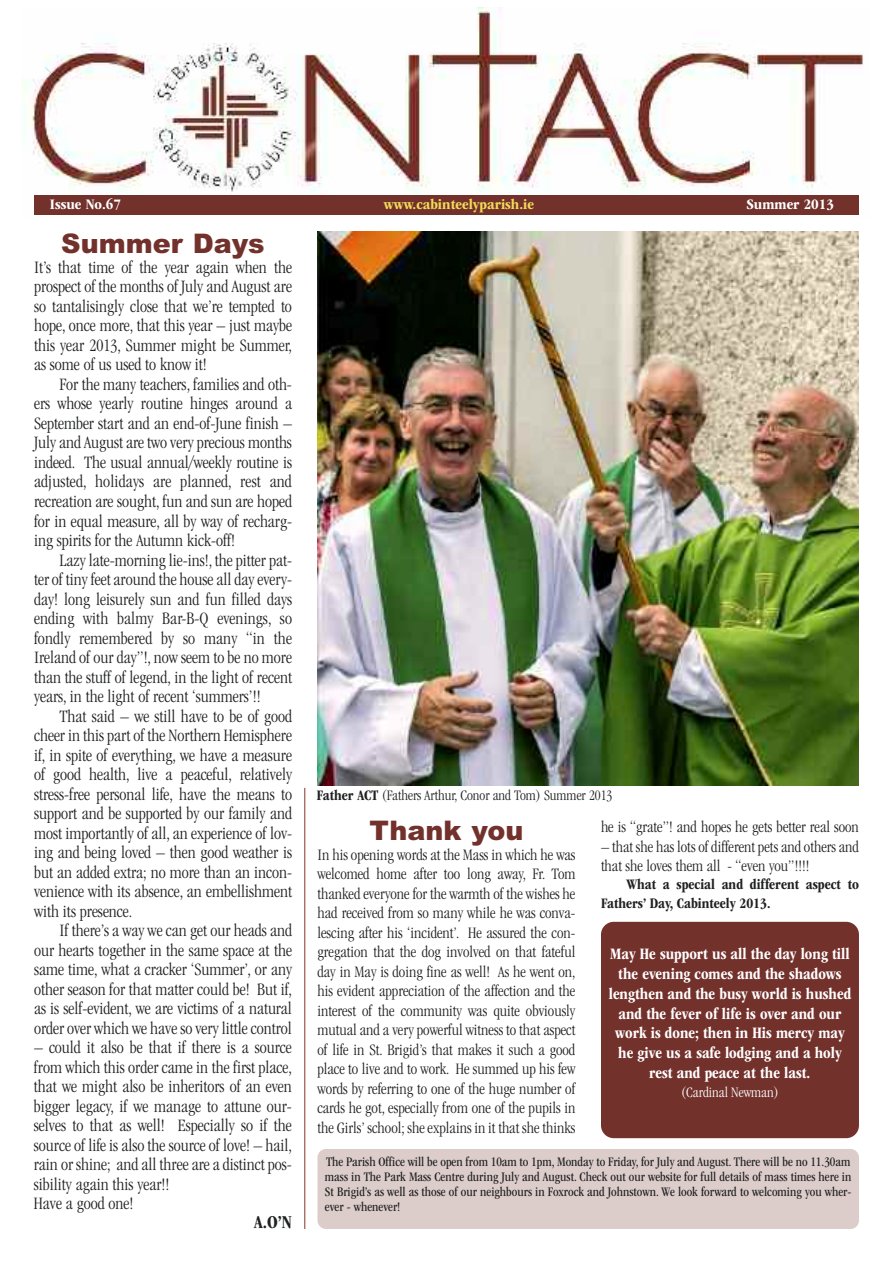
<style>
.page{position:relative;width:893px;height:1263px;background:#fff}
.page>*{position:absolute;margin:0;border:0;box-sizing:border-box;transform-origin:0 0}
.t1{font:900 27px "Arial";color:#73312c}
.t2{font:700 condensed 18.75px "ITC Garamond Std";color:#1f2020}
.t3{font:300 condensed 18px/19.5px "ITC Garamond Std";color:#1f2020;text-align:justify}
.t4{font:300 condensed 16.5px/19.5px "ITC Garamond Std";color:#1f2020;text-align:justify}
.t5{font:700 condensed 16.5px/19.8px "ITC Garamond Std";color:#fff;text-align:center}
.t6{font:700 condensed 15px/19.5px "ITC Garamond Std";color:#1f2020}
.t7{font:300 condensed 15px "ITC Garamond Std";color:#1f2020}
.t8{font:700 condensed 15px "ITC Garamond Std";color:#f3db58;scale:1.1 1}
.t9{font:700 condensed 15px "ITC Garamond Std";color:#fff;scale:1.1 1}
.t10{font:300 condensed 15px "ITC Garamond Std";color:#fff}
.t11{font:condensed 13.5px/15px "ITC Garamond Std";color:#1f2020;text-align:justify}
.s1{font-weight:700}
</style>
<div class="page">
<img style="left:22px;top:8px;width:841px;height:188px">
<div style="left:34px;top:196px;width:825px;height:19px;background:#73312c"></div>
<img style="left:317px;top:231px;width:542px;height:554px">
<div style="left:601px;top:922px;width:258px;height:216px;background:#73312c;border-radius:13px"></div>
<div style="left:317px;top:1149px;width:542px;height:80px;background:#dcccca"></div>
<hr style="left:305px;top:788px;width:1px;height:441px;background:#873529">
<p class="t9" style="left:50px;top:199px;width:66px">Issue No.67</p>
<p class="t8" style="left:384px;top:199px;width:138px">www.cabinteelyparish.ie</p>
<p class="t9" style="left:746px;top:199px;width:81px">Summer 2013</p>
<h1 class="t1" style="left:61px;top:228px;width:205px">Summer Days</h1>
<p class="t3" style="left:34px;top:259px;width:259px">It’s that time of the year again when the prospect of the months of July and August are so tantalisingly close that we’re tempted to hope, once more, that this year – just maybe this year 2013, Summer might be Summer, as some of us used to know it!</p>
<p class="t3" style="left:34px;top:376px;width:259px;text-indent:26px">For the many teachers, families and oth&shy;ers whose yearly routine hinges around a September start and an end-of-June finish – July and August are two very precious months indeed. The usual annual/weekly routine is adjusted, holidays are planned, rest and recreation are sought, fun and sun are hoped for in equal measure, all by way of recharg&shy;ing spirits for the Autumn kick-off!</p>
<p class="t3" style="left:34px;top:551px;width:259px;text-indent:26px">Lazy late-morning lie-ins!, the pitter pat&shy;ter of tiny feet around the house all day every&shy;day! long leisurely sun and fun filled days ending with balmy Bar-B-Q evenings, so fondly remembered by so many “in the Ireland of our day”!, now seem to be no more than the stuff of legend, in the light of recent years, in the light of recent ‘summers’!!</p>
<p class="t3" style="left:34px;top:707px;width:259px;text-indent:26px">That said – we still have to be of good cheer in this part of the Northern Hemisphere if, in spite of everything, we have a measure of good health, live a peaceful, relatively stress-free personal life, have the means to support and be supported by our family and most importantly of all, an experience of lov&shy;ing and being loved – then good weather is but an added extra; no more than an incon&shy;venience with its absence, an embellishment with its presence.</p>
<p class="t3" style="left:34px;top:922px;width:259px;text-indent:26px">If there’s a way we can get our heads and our hearts together in the same space at the same time, what a cracker ‘Summer’, or any other season for that matter could be! But if, as is self-evident, we are victims of a natural order over which we have so very little control</p>
<p class="t3" style="left:34px;top:1039px;width:259px;text-align:left">– could it also be that if there is a source from which this order came in the first place, that we might also be inheritors of an even bigger legacy, if we manage to attune our&shy;selves to that as well! Especially so if the source of life is also the source of love! – hail, rain or shine; and all three are a distinct pos&shy;sibility again this year!!<br>Have a good one!</p>
<p class="t2" style="left:254px;top:1214px;width:39px">A.O’N</p>
<p class="t7" style="left:317px;top:789px;width:297px"><span class="s1">Father ACT</span> (Fathers Arthur, Conor and Tom) Summer 2013</p>
<p class="t4" style="left:601px;top:818px;width:259px">he is “grate”! and hopes he gets better real soon</p>
<p class="t4" style="left:601px;top:838px;width:259px">– that she has lots of different pets and others and that she loves them all - “even you”!!!!</p>
<p class="t6" style="left:601px;top:875px;width:259px;text-indent:26px">What a special and different aspect to<br>Fathers’ Day, Cabinteely 2013.</p>
<h1 class="t1" style="left:369px;top:815px;width:156px">Thank you</h1>
<p class="t4" style="left:317px;top:846px;width:260px">In his opening words at the Mass in which he was welcomed home after too long away, Fr. Tom thanked everyone for the warmth of the wishes he had received from so many while he was conva&shy;lescing after his ‘incident’. He assured the con&shy;gregation that the dog involved on that fateful day in May is doing fine as well! As he went on, his evident appreciation of the affection and the interest of the community was quite obviously mutual and a very powerful witness to that aspect of life in St. Brigid’s that makes it such a good place to live and to work. He summed up his few words by referring to one of the huge number of cards he got, especially from one of the pupils in the Girls’ school; she explains in it that she thinks</p>
<p class="t11" style="left:325px;top:1155px;width:528px">The Parish Office will be open from 10am to 1pm, Monday to Friday, for July and August. There will be no 11.30am mass in The Park Mass Centre during July and August. Check out our website for full details of mass times here in St Brigid’s as well as those of our neighbours in Foxrock and Johnstown. We look forward to welcoming you wher&shy;ever - whenever!</p>
<p class="t5" style="left:609px;top:945px;width:244px">May He support us all the day long till the evening comes and the shadows lengthen and the busy world is hushed and the fever of life is over and our work is done; then in His mercy may he give us a safe lodging and a holy rest and peace at the last.</p>
<p class="t10" style="left:681px;top:1086px;width:99px">(Cardinal Newman)</p>
</div>
